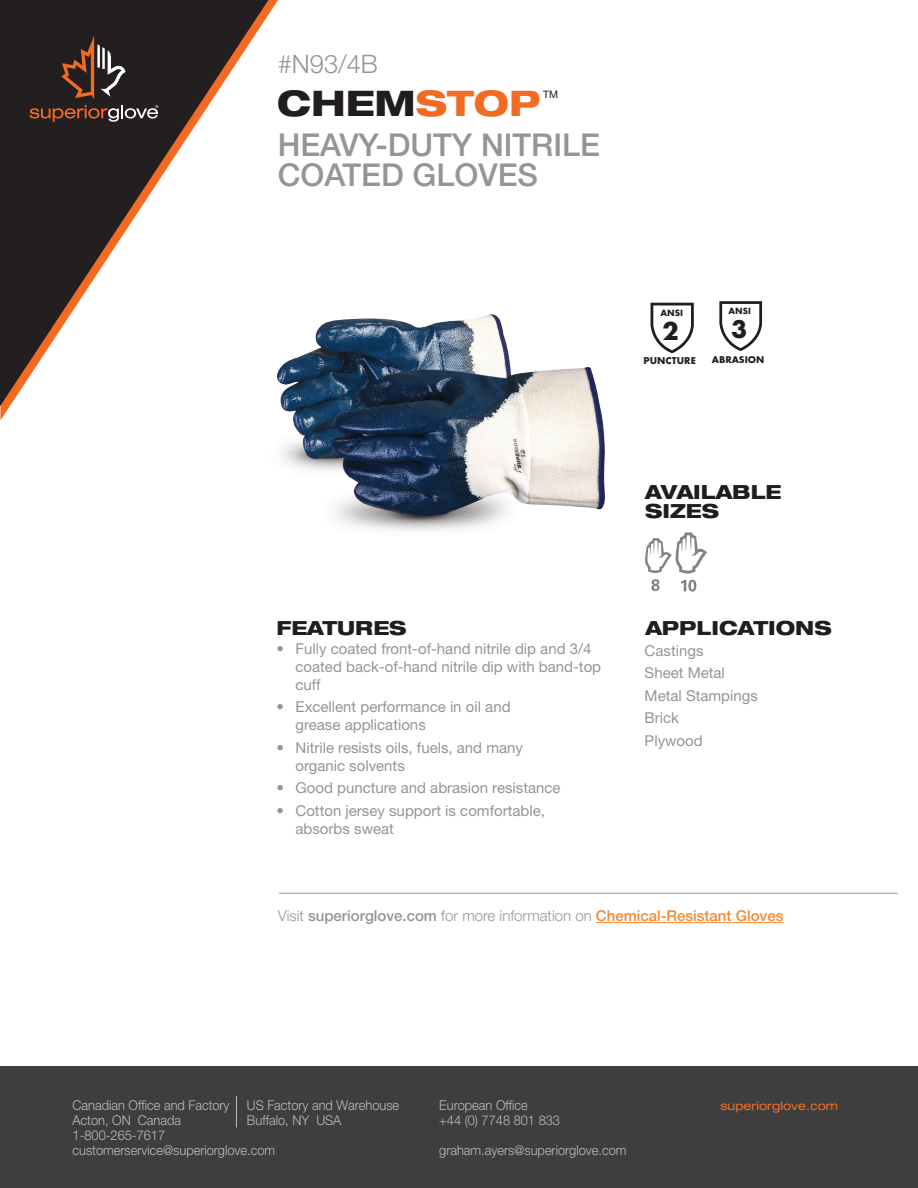
<style>
.page{position:relative;width:918px;height:1188px;background:#fff}
.page>*{position:absolute;margin:0;border:0;box-sizing:border-box;transform-origin:0 0}
.t1{font:800 expanded 35.25px "Helvetica Neue LT Std";color:#211d1e}
.t2{font:500 31.5px/30px "Helvetica Neue LT Std";color:#939598}
.t3{font:700 27.15px "Futura PT";color:#211d1e}
.t4{font:700 26.7px "Futura PT";color:#211d1e}
.t5{font:300 25.5px "Helvetica Neue LT Std";color:#939598}
.t6{font:800 expanded 19.5px/19.5px "Helvetica Neue LT Std";color:#211d1e}
.t7{font:15px/18px "Helvetica Neue LT Std";color:#939598}
.t8{font:300 15px "Helvetica Neue LT Std";color:#939598}
.t9{font:300 13.5px/15px "Helvetica Neue LT Std";color:#bbbdbf;scale:.95 1}
.t10{font:expanded 12px "Helvetica Neue LT Std";color:#f36b23}
.t11{font:700 10.35px "Futura PT";color:#211d1e}
.t12{font:10.35px "Helvetica Neue LT Std";color:#211d1e}
.t13{font:700 10.2px "Futura PT";color:#211d1e}
.t14{font:700 9.45px "Futura PT";color:#211d1e}
.t15{font:700 9.3px "Futura PT";color:#211d1e}
.s1{color:#f36b23}
.s2{font-weight:500}
.s3{font-weight:500;color:#f58932}
</style>
<div class="page">
<svg style="left:0;top:0;width:268px;height:406px"></svg>
<svg style="left:61px;top:36px;width:65px;height:63px;background:#513c32"></svg>
<svg style="left:29px;top:105px;width:129px;height:17px;background:#5c4439"></svg>
<div style="left:0;top:1067px;width:918px;height:121px;background:#3e3e3f"></div>
<hr style="left:236px;top:1096px;width:1px;height:31px;background:#bbbdbf">
<hr style="left:279px;top:893px;width:619px;height:1px;background:#939598">
<hr style="left:596px;top:922px;width:188px;height:1px;background:#f58932">
<svg style="left:645px;top:532px;width:62px;height:60px"></svg>
<svg style="left:719px;top:301px;width:43px;height:50px"></svg>
<svg style="left:651px;top:303px;width:43px;height:50px"></svg>
<img style="left:266px;top:314px;width:339px;height:217px">
<h3 class="t5" style="left:278px;top:49px;width:102px">#N93/4B</h3>
<h1 class="t1" style="left:277px;top:81px;width:265px">CHEM<span class="s1">STOP</span></h1>
<p class="t12" style="left:543px;top:88px;width:16px">TM</p>
<h2 class="t2" style="left:278px;top:130px;width:324px">HEAVY-DUTY NITRILE<br>COATED GLOVES</h2>
<p class="t14" style="left:660px;top:307px;width:24px">ANSI</p>
<p class="t15" style="left:729px;top:305px;width:24px">ANSI</p>
<h3 class="t3" style="left:662px;top:314px;width:18px">2</h3>
<h3 class="t4" style="left:731px;top:312px;width:18px">3</h3>
<p class="t11" style="left:644px;top:354px;width:54px">PUNCTURE</p>
<p class="t13" style="left:712px;top:353px;width:54px">ABRASION</p>
<h3 class="t6" style="left:645px;top:481px;width:138px">AVAILABLE<br>SIZES</h3>
<h3 class="t6" style="left:277px;top:617px;width:132px">FEATURES</h3>
<h3 class="t6" style="left:645px;top:617px;width:188px">APPLICATIONS</h3>
<p class="t7" style="left:296px;top:639px;width:307px;text-indent:-19px">• Fully coated front-of-hand nitrile dip and 3/4 coated back-of-hand nitrile dip with band-top cuff</p>
<p class="t7" style="left:296px;top:698px;width:217px;text-indent:-19px">• Excellent performance in oil and grease applications</p>
<p class="t7" style="left:296px;top:738px;width:229px;text-indent:-19px">• Nitrile resists oils, fuels, and many organic solvents</p>
<p class="t7" style="left:277px;top:779px;width:286px">• Good puncture and abrasion resistance</p>
<p class="t7" style="left:296px;top:801px;width:251px;text-indent:-19px">• Cotton jersey support is comfortable, absorbs sweat</p>
<p class="t7" style="left:645px;top:639px;width:115px;line-height:22.5px">Castings<br>Sheet Metal<br>Metal Stampings<br>Brick<br>Plywood</p>
<p class="t8" style="left:278px;top:907px;width:507px">Visit <span class="s2">superiorglove.com</span> for more information on <span class="s3">Chemical-Resistant Gloves</span></p>
<p class="t9" style="left:73px;top:1098px;width:167px">Canadian Office and Factory</p>
<p class="t9" style="left:247px;top:1098px;width:162px">US Factory and Warehouse</p>
<p class="t9" style="left:73px;top:1113px;width:116px">Acton, ON Canada</p>
<p class="t9" style="left:247px;top:1113px;width:101px">Buffalo, NY USA</p>
<p class="t9" style="left:73px;top:1128px;width:215px">1-800-265-7617 customerservice@superiorglove.com</p>
<p class="t9" style="left:439px;top:1098px;width:129px">European Office<br>+44 (0) 7748 801 833</p>
<p class="t9" style="left:439px;top:1143px;width:199px">graham.ayers@superiorglove.com</p>
<p class="t10" style="left:720px;top:1099px;width:119px">superiorglove.com</p>
</div>
